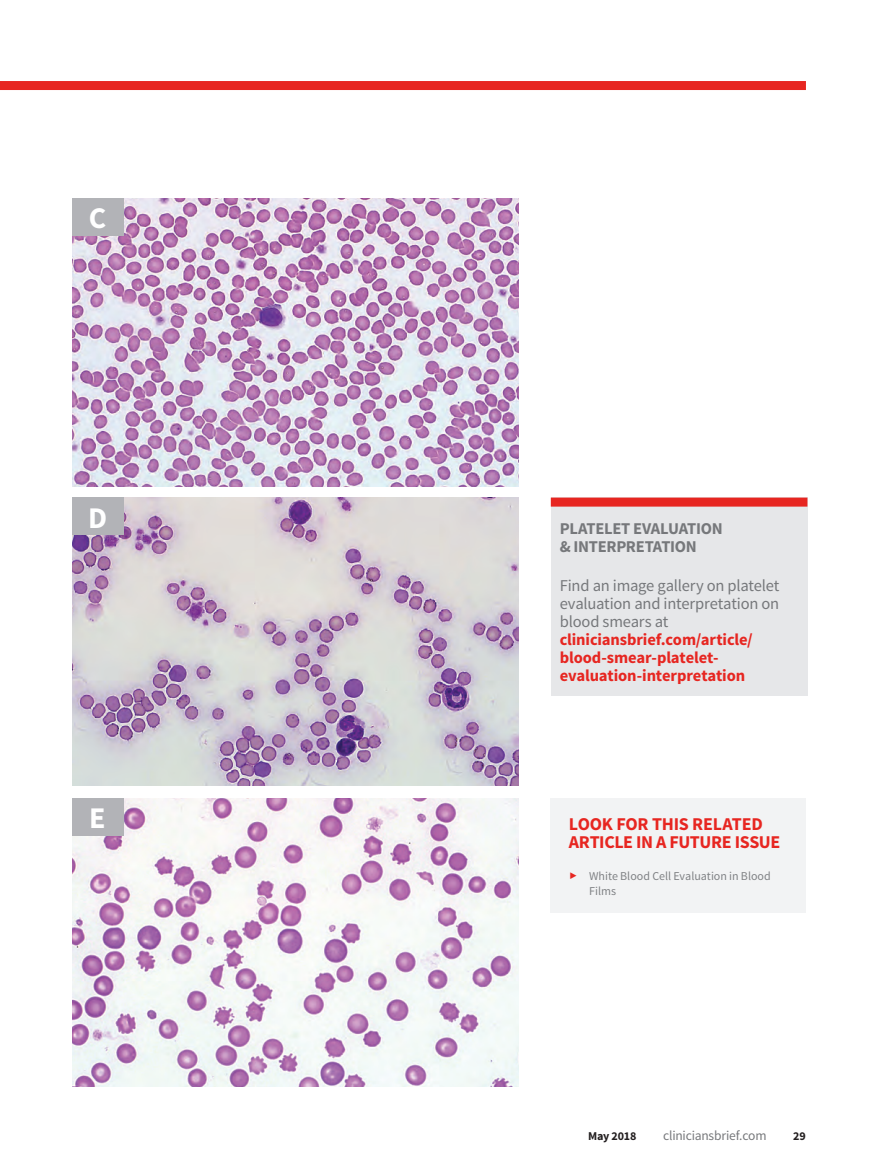
<style>
.page{position:relative;width:878px;height:1175px;background:#fff}
.page>*{position:absolute;margin:0;border:0;box-sizing:border-box;transform-origin:0 0}
.t1{font:700 30px "Source Sans Pro";color:#fff}
.t2{font:700 18px/18px "Source Sans Pro";letter-spacing:-.02em;color:#e72621}
.t3{font:700 16.5px/18px "Source Sans Pro";letter-spacing:-.01em;color:#e72621}
.t4{font:16.5px/18px "Source Sans Pro";letter-spacing:-.01em;color:#76787b;text-align:justify}
.t5{font:700 16.5px/18px "Source Sans Pro";letter-spacing:-.02em;color:#76787b}
.t6{font:13.5px "Source Sans Pro";letter-spacing:-.015em;color:#76787b}
.t7{font:12px/15px "Source Sans Pro";color:#808285}
.t8{font:700 12px "Source Sans Pro";letter-spacing:-.005em;color:#231f20}
</style>
<div class="page">
<img style="left:72px;top:198px;width:446px;height:288px">
<img style="left:72px;top:798px;width:446px;height:288px">
<img style="left:72px;top:497px;width:446px;height:288px">
<div style="left:72px;top:198px;width:51px;height:38px;background:#b2b3b7"></div>
<div style="left:72px;top:798px;width:51px;height:38px;background:#b2b3b7"></div>
<div style="left:72px;top:497px;width:51px;height:38px;background:#b2b3b7"></div>
<div style="left:0;top:81px;width:806px;height:9px;background:#e72621"></div>
<div style="left:550px;top:798px;width:256px;height:115px;background:#f2f3f4"></div>
<div style="left:550px;top:497px;width:257px;height:198px;background:#e6e7e9"></div>
<div style="left:550px;top:497px;width:257px;height:9px;background:#e72621"></div>
<h1 class="t1" style="left:89px;top:199px;width:19px">C</h1>
<h1 class="t1" style="left:88px;top:498px;width:21px">D</h1>
<h1 class="t1" style="left:89px;top:799px;width:18px">E</h1>
<p class="t5" style="left:560px;top:520px;width:164px">PLATELET EVALUATION &amp; INTERPRETATION</p>
<p class="t4" style="left:560px;top:576px;width:221px">Find an image gallery on platelet evaluation and interpretation on blood smears at</p>
<p class="t3" style="left:560px;top:631px;width:194px">cliniciansbrief.com/article/ blood-smear-platelet&shy;evaluation-interpretation</p>
<p class="t2" style="left:568px;top:815px;width:213px">LOOK FOR THIS RELATED<br>ARTICLE IN A FUTURE ISSUE</p>
<p class="t7" style="left:589px;top:868px;width:183px">White Blood Cell Evaluation in Blood<br>Films</p>
<p class="t8" style="left:588px;top:1128px;width:50px">May 2018</p>
<p class="t6" style="left:663px;top:1127px;width:105px">cliniciansbrief.com</p>
<p class="t8" style="left:793px;top:1128px;width:14px">29</p>
</div>
